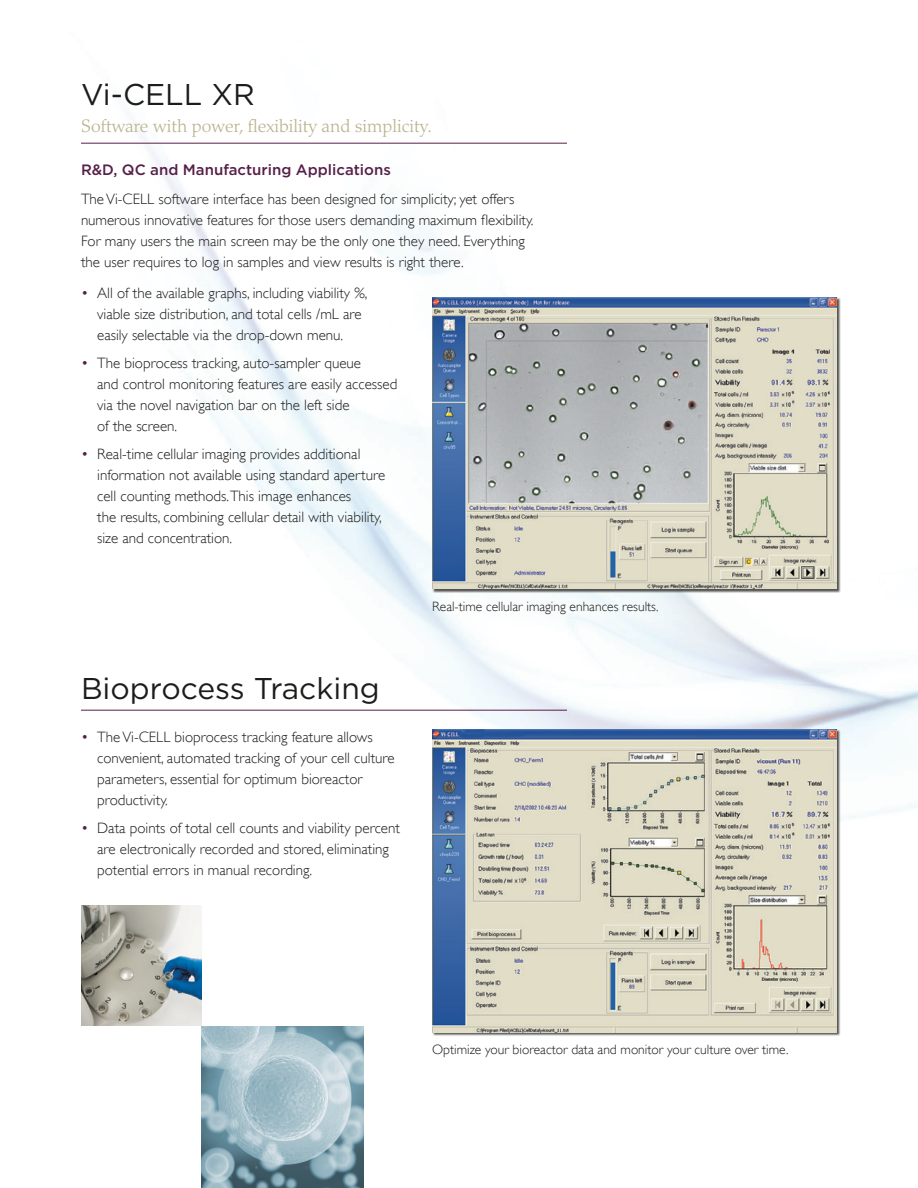
<style>
.page{position:relative;width:918px;height:1188px;background:#fff}
.page>*{position:absolute;margin:0;border:0;box-sizing:border-box;transform-origin:0 0}
.Headline{font:30px "Gotham";color:#1c1c1a}
.Headline-2{font:300 18px "Palatino";color:#b9b38d}
.bullets{font:300 15px/21px "Gill Sans";color:#1c1c1a}
.bodycopy{font:300 15px/21px "Gill Sans";color:#1c1c1a}
.subhead{font:500 15px "Gotham";color:#561f49}
.t1{font:300 13.5px "Gill Sans";color:#1c1c1a}
.s1{color:#561f49}
</style>
<div class="page">
<img style="left:81px;top:142px;width:837px;height:1046px">
<hr style="left:81px;top:143px;width:486px;height:1px;background:#561f49">
<hr style="left:81px;top:710px;width:486px;height:1px;background:#561f49">
<div style="left:432px;top:297px;width:409px;height:296px;background:#1c1c1a;opacity:.75"></div>
<img style="left:432px;top:297px;width:405px;height:292px">
<div style="left:432px;top:729px;width:408px;height:307px;background:#1c1c1a;opacity:.75"></div>
<img style="left:432px;top:729px;width:405px;height:303px">
<img style="left:202px;top:1026px;width:162px;height:162px">
<img style="left:81px;top:905px;width:121px;height:121px">
<p class="Headline" style="left:81px;top:75px;width:175px">Vi-CELL XR</p>
<p class="Headline-2" style="left:81px;top:115px;width:352px">Software with power, flexibility and simplicity.</p>
<p class="subhead" style="left:81px;top:159px;width:311px">R&amp;D, QC and Manufacturing Applications</p>
<p class="bodycopy" style="left:81px;top:188px;width:454px">The Vi-CELL software interface has been designed for simplicity; yet offers numerous innovative features for those users demanding maximum flexibility.<br>For many users the main screen may be the only one they need. Everything the user requires to log in samples and view results is right there.</p>
<p class="bullets" style="left:97px;top:283px;width:272px;text-indent:-16px"><span class="s1">•</span> All of the available graphs, including viability %, viable size distribution, and total cells /mL are easily selectable via the drop-down menu.</p>
<p class="bullets" style="left:97px;top:353px;width:302px;text-indent:-16px"><span class="s1">•</span> The bioprocess tracking, auto-sampler queue<br>and control monitoring features are easily accessed via the novel navigation bar on the left side<br>of the screen.</p>
<p class="bullets" style="left:97px;top:444px;width:290px;text-indent:-16px"><span class="s1">•</span> Real-time cellular imaging provides additional information not available using standard aperture cell counting methods.This image enhances<br>the results, combining cellular detail with viability, size and concentration.</p>
<p class="Headline" style="left:81px;top:669px;width:300px">Bioprocess Tracking</p>
<p class="bullets" style="left:97px;top:726px;width:299px;text-indent:-16px"><span class="s1">•</span> The Vi-CELL bioprocess tracking feature allows convenient, automated tracking of your cell culture parameters, essential for optimum bioreactor productivity.</p>
<p class="bullets" style="left:97px;top:817px;width:304px;text-indent:-16px"><span class="s1">•</span> Data points of total cell counts and viability percent are electronically recorded and stored, eliminating potential errors in manual recording.</p>
<p class="t1" style="left:432px;top:599px;width:228px">Real-time cellular imaging enhances results.</p>
<p class="t1" style="left:432px;top:1042px;width:358px">Optimize your bioreactor data and monitor your culture over time.</p>
</div>
